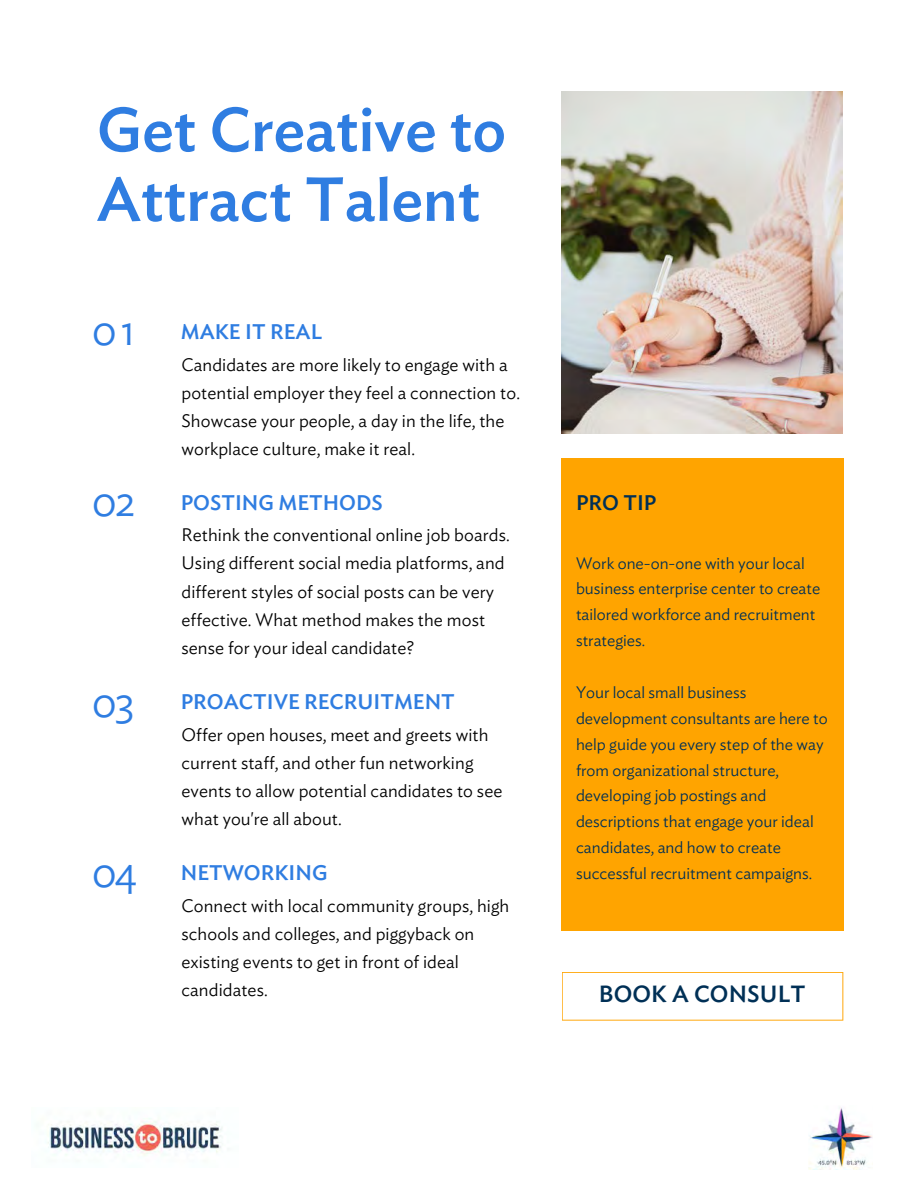
<style>
.page{position:relative;width:918px;height:1188px;background:#fff}
.page>*{position:absolute;margin:0;border:0;box-sizing:border-box;transform-origin:0 0}
.t1{font:500 61.5px/69.8px "Ideal Sans";color:#2f7de1}
.t2{font:300 43.5px "Ideal Sans";letter-spacing:-.05em;color:#2f7de1}
.t3{font:500 23.25px "Ideal Sans";letter-spacing:.005em;color:#003056}
.t4{font:500 21px "Ideal Sans";color:#2f7de1}
.t5{font:500 21px "Ideal Sans";color:#003056}
.t6{font:300 18px/28.2px "Ideal Sans";letter-spacing:.005em;color:#000}
.t7{font:300 16.5px/25.8px "Ideal Sans";color:#003056}
</style>
<div class="page">
<img style="left:561px;top:92px;width:282px;height:342px">
<div style="left:561px;top:458px;width:282px;height:472px;background:#ffa400"></div>
<img style="left:48px;top:1118px;width:175px;height:38px">
<img style="left:809px;top:1107px;width:64px;height:62px">
<svg style="left:562px;top:972px;width:281px;height:49px"></svg>
<h1 class="t1" style="left:97px;top:98px;width:411px">Get Creative to<br>Attract Talent</h1>
<h2 class="t2" style="left:92px;top:310px;width:45px">01</h2>
<p class="t4" style="left:181px;top:322px;width:143px">MAKE IT REAL</p>
<p class="t6" style="left:182px;top:351px;width:340px">Candidates are more likely to engage with a potential employer they feel a connection to.<br>Showcase your people, a day in the life, the workplace culture, make it real.</p>
<h2 class="t2" style="left:92px;top:481px;width:45px">02</h2>
<p class="t4" style="left:181px;top:493px;width:204px">POSTING METHODS</p>
<p class="t6" style="left:181px;top:522px;width:330px">Rethink the conventional online job boards.<br>Using different social media platforms, and different styles of social posts can be very effective. What method makes the most sense for your ideal candidate?</p>
<h2 class="t2" style="left:92px;top:682px;width:45px">03</h2>
<p class="t4" style="left:181px;top:692px;width:276px">PROACTIVE RECRUITMENT</p>
<p class="t6" style="left:182px;top:721px;width:322px">Offer open houses, meet and greets with current staff, and other fun networking events to allow potential candidates to see what you're all about.</p>
<h2 class="t2" style="left:92px;top:852px;width:46px">04</h2>
<p class="t4" style="left:181px;top:863px;width:148px">NETWORKING</p>
<p class="t6" style="left:182px;top:892px;width:329px">Connect with local community groups, high schools and colleges, and piggyback on existing events to get in front of ideal candidates.</p>
<p class="t5" style="left:576px;top:493px;width:82px">PRO TIP</p>
<p class="t7" style="left:576px;top:551px;width:246px">Work one-on-one with your local business enterprise center to create tailored workforce and recruitment strategies.</p>
<p class="t7" style="left:576px;top:680px;width:253px">Your local small business development consultants are here to help guide you every step of the way from organizational structure, developing job postings and descriptions that engage your ideal candidates, and how to create successful recruitment campaigns.</p>
<p class="t3" style="left:599px;top:984px;width:208px">BOOK A CONSULT</p>
</div>
